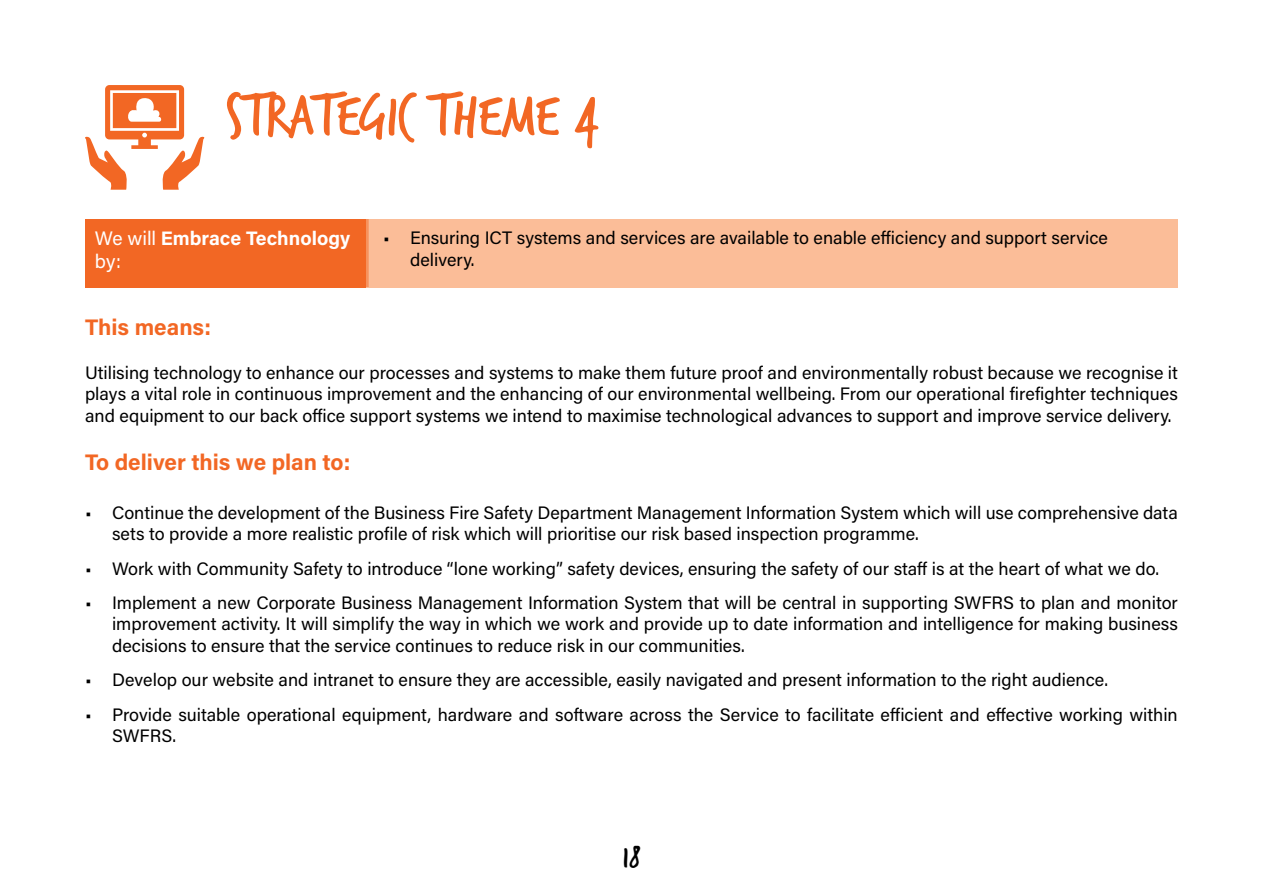
<style>
.page{position:relative;width:1263px;height:893px;background:#fff}
.page>*{position:absolute;margin:0;border:0;box-sizing:border-box;transform-origin:0 0}
.t1{font:63px "Trash Hand";color:#f26724}
.t2{font:31.5px "Trash Hand";color:#000}
.t3{font:700 22.5px "Acumin Pro";color:#f26724}
.t4{font:700 19.5px/23.4px "Acumin Pro";color:#fff}
.t5{font:18px/21.6px "Acumin Pro";color:#000}
.s1{font-weight:400}
</style>
<div class="page">
<div style="left:85px;top:219px;width:281px;height:68px;background:#f26724"></div>
<div style="left:366px;top:219px;width:812px;height:68px;background:#fbbd98"></div>
<hr style="left:366px;top:219px;width:3px;height:68px;background:#f26724">
<svg style="left:85px;top:85px;width:120px;height:105px"></svg>
<h1 class="t1" style="left:226px;top:85px;width:374px">STRATEGIC THEME 4</h1>
<p class="t4" style="left:95px;top:226px;width:257px"><span class="s1">We will</span> Embrace Technology <span class="s1">by:</span></p>
<p class="t5" style="left:410px;top:226px;width:699px;text-indent:-27px">• Ensuring ICT systems and services are available to enable efficiency and support service delivery.</p>
<p class="t3" style="left:85px;top:312px;width:128px">This means:</p>
<p class="t5" style="left:85px;top:361px;width:1094px;text-align:justify">Utilising technology to enhance our processes and systems to make them future proof and environmentally robust because we recognise it plays a vital role in continuous improvement and the enhancing of our environmental wellbeing. From our operational firefighter techniques and equipment to our back office support systems we intend to maximise technological advances to support and improve service delivery.</p>
<p class="t3" style="left:85px;top:447px;width:267px">To deliver this we plan to:</p>
<p class="t5" style="left:112px;top:501px;width:1067px;text-indent:-27px">• Continue the development of the Business Fire Safety Department Management Information System which will use comprehensive data sets to provide a more realistic profile of risk which will prioritise our risk based inspection programme.</p>
<p class="t5" style="left:85px;top:557px;width:1076px">• Work with Community Safety to introduce “lone working” safety devices, ensuring the safety of our staff is at the heart of what we do.</p>
<p class="t5" style="left:112px;top:591px;width:1067px;text-align:justify;text-indent:-27px">• Implement a new Corporate Business Management Information System that will be central in supporting SWFRS to plan and monitor improvement activity. It will simplify the way in which we work and provide up to date information and intelligence for making business decisions to ensure that the service continues to reduce risk in our communities.</p>
<p class="t5" style="left:85px;top:669px;width:1024px">• Develop our website and intranet to ensure they are accessible, easily navigated and present information to the right audience.</p>
<p class="t5" style="left:112px;top:703px;width:1067px;text-indent:-27px">• Provide suitable operational equipment, hardware and software across the Service to facilitate efficient and effective working within<br>SWFRS.</p>
<h2 class="t2" style="left:622px;top:842px;width:19px">18</h2>
</div>
